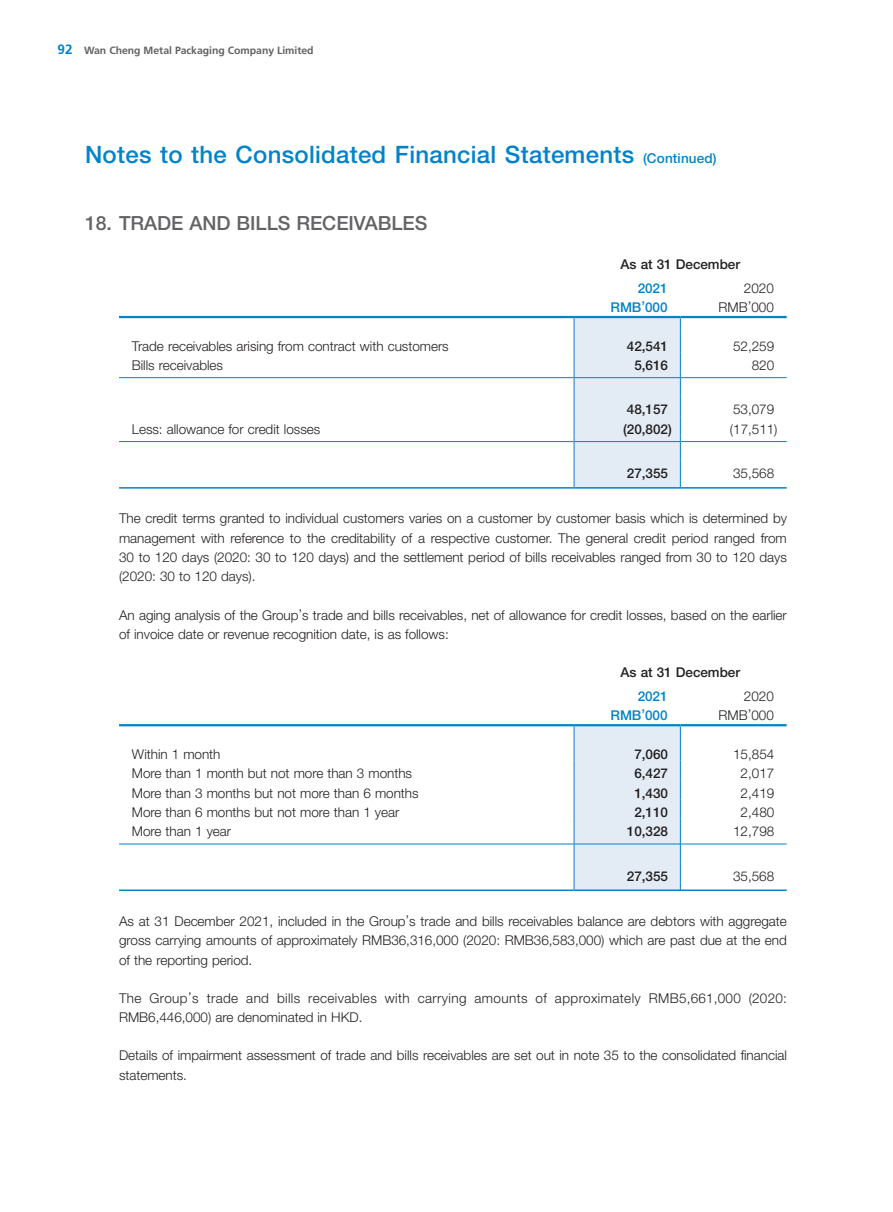
<style>
.page{position:relative;width:893px;height:1212px;background:#fff}
.page>*{position:absolute;margin:0;border:0;box-sizing:border-box;transform-origin:0 0}
.t1{font:500 24px "Helvetica Neue LT Std";letter-spacing:.01em;color:#0083ca}
.t2{font:500 19.5px "Helvetica Neue LT Std";color:#636366}
.t3{font:300 13.5px/19.4px "Helvetica Neue LT Std";color:#231f20;text-align:justify}
.t4{font:300 13.5px/19.4px "Helvetica Neue LT Std";letter-spacing:.03em;color:#231f20}
.t5{font:500 13.5px "Helvetica Neue LT Std";color:#231f20}
.t6{font:500 13.5px "Helvetica Neue LT Std";color:#0083ca}
.t7{font:700 10.5px "Frutiger LT Std";letter-spacing:-.005em;color:#636366}
.s1{font-size:13.5px;color:#0083ca}
.s2{font-size:13.5px}
</style>
<div class="page">
<svg style="left:119px;top:315px;width:668px;height:172px"></svg>
<hr style="left:574px;top:314px;width:106px;height:4px;background:#f6fafd">
<div style="left:574px;top:318px;width:107px;height:171px;background:#e3ebf4"></div>
<hr style="left:119px;top:316px;width:455px;height:2px;background:#0083ca">
<hr style="left:574px;top:316px;width:106px;height:2px;background:#0083ca">
<hr style="left:680px;top:316px;width:107px;height:2px;background:#0083ca">
<hr style="left:119px;top:377px;width:455px;height:1px;background:#0083ca">
<hr style="left:574px;top:377px;width:106px;height:1px;background:#0083ca">
<hr style="left:681px;top:377px;width:106px;height:1px;background:#0083ca">
<hr style="left:119px;top:441px;width:455px;height:1px;background:#0083ca">
<hr style="left:574px;top:441px;width:106px;height:1px;background:#0083ca">
<hr style="left:681px;top:441px;width:106px;height:1px;background:#0083ca">
<hr style="left:119px;top:487px;width:455px;height:2px;background:#0083ca">
<hr style="left:574px;top:487px;width:106px;height:2px;background:#0083ca">
<hr style="left:681px;top:487px;width:106px;height:2px;background:#0083ca">
<svg style="left:119px;top:726px;width:668px;height:163px"></svg>
<div style="left:574px;top:726px;width:107px;height:165px;background:#e3ebf4"></div>
<hr style="left:119px;top:724px;width:455px;height:2px;background:#0083ca">
<hr style="left:574px;top:724px;width:106px;height:2px;background:#0083ca">
<hr style="left:680px;top:724px;width:107px;height:2px;background:#0083ca">
<hr style="left:119px;top:843px;width:455px;height:1px;background:#0083ca">
<hr style="left:574px;top:843px;width:106px;height:1px;background:#0083ca">
<hr style="left:681px;top:843px;width:106px;height:1px;background:#0083ca">
<hr style="left:119px;top:889px;width:455px;height:2px;background:#0083ca">
<hr style="left:574px;top:889px;width:106px;height:2px;background:#0083ca">
<hr style="left:681px;top:889px;width:106px;height:2px;background:#0083ca">
<p class="t7" style="left:57px;top:44px;width:258px"><span class="s1">92</span> Wan Cheng Metal Packaging Company Limited</p>
<h1 class="t1" style="left:85px;top:140px;width:633px">Notes to the Consolidated Financial Statements <span class="s2">(Continued)</span></h1>
<h2 class="t2" style="left:85px;top:211px;width:344px">18. TRADE AND BILLS RECEIVABLES</h2>
<p class="t5" style="left:621px;top:256px;width:121px">As at 31 December</p>
<p class="t6" style="left:638px;top:280px;width:31px">2021</p>
<p class="t3" style="left:744px;top:278px;width:31px">2020</p>
<p class="t6" style="left:610px;top:299px;width:59px">RMB’000</p>
<p class="t3" style="left:719px;top:297px;width:57px">RMB’000</p>
<p class="t3" style="left:132px;top:336px;width:318px">Trade receivables arising from contract with customers</p>
<p class="t5" style="left:627px;top:338px;width:43px">42,541</p>
<p class="t3" style="left:733px;top:336px;width:43px">52,259</p>
<p class="t3" style="left:132px;top:355px;width:93px">Bills receivables</p>
<p class="t5" style="left:634px;top:357px;width:35px">5,616</p>
<p class="t3" style="left:752px;top:355px;width:24px">820</p>
<p class="t5" style="left:627px;top:402px;width:43px">48,157</p>
<p class="t3" style="left:733px;top:400px;width:43px">53,079</p>
<p class="t3" style="left:132px;top:419px;width:190px">Less: allowance for credit losses</p>
<p class="t5" style="left:623px;top:421px;width:50px">(20,802)</p>
<p class="t3" style="left:730px;top:419px;width:49px">(17,511)</p>
<p class="t5" style="left:627px;top:465px;width:43px">27,355</p>
<p class="t3" style="left:733px;top:464px;width:43px">35,568</p>
<p class="t3" style="left:119px;top:508px;width:669px">The credit terms granted to individual customers varies on a customer by customer basis which is determined by management with reference to the creditability of a respective customer. The general credit period ranged from 30 to 120 days (2020: 30 to 120 days) and the settlement period of bills receivables ranged from 30 to 120 days (2020: 30 to 120 days).</p>
<p class="t3" style="left:119px;top:605px;width:669px">An aging analysis of the Group’s trade and bills receivables, net of allowance for credit losses, based on the earlier of invoice date or revenue recognition date, is as follows:</p>
<p class="t5" style="left:621px;top:664px;width:121px">As at 31 December</p>
<p class="t6" style="left:638px;top:688px;width:31px">2021</p>
<p class="t3" style="left:744px;top:686px;width:31px">2020</p>
<p class="t6" style="left:610px;top:707px;width:59px">RMB’000</p>
<p class="t3" style="left:719px;top:705px;width:57px">RMB’000</p>
<p class="t3" style="left:132px;top:744px;width:90px">Within 1 month</p>
<p class="t5" style="left:634px;top:746px;width:35px">7,060</p>
<p class="t3" style="left:733px;top:744px;width:43px">15,854</p>
<p class="t3" style="left:132px;top:763px;width:282px">More than 1 month but not more than 3 months</p>
<p class="t5" style="left:634px;top:765px;width:35px">6,427</p>
<p class="t3" style="left:741px;top:763px;width:35px">2,017</p>
<p class="t3" style="left:132px;top:783px;width:288px">More than 3 months but not more than 6 months</p>
<p class="t5" style="left:634px;top:785px;width:35px">1,430</p>
<p class="t3" style="left:741px;top:783px;width:35px">2,419</p>
<p class="t3" style="left:132px;top:802px;width:269px">More than 6 months but not more than 1 year</p>
<p class="t5" style="left:634px;top:804px;width:35px">2,110</p>
<p class="t3" style="left:741px;top:802px;width:35px">2,480</p>
<p class="t3" style="left:132px;top:821px;width:101px">More than 1 year</p>
<p class="t5" style="left:627px;top:823px;width:43px">10,328</p>
<p class="t3" style="left:733px;top:821px;width:43px">12,798</p>
<p class="t5" style="left:627px;top:868px;width:43px">27,355</p>
<p class="t3" style="left:733px;top:866px;width:43px">35,568</p>
<p class="t3" style="left:119px;top:911px;width:669px">As at 31 December 2021, included in the Group’s trade and bills receivables balance are debtors with aggregate gross carrying amounts of approximately RMB36,316,000 (2020: RMB36,583,000) which are past due at the end of the reporting period.</p>
<p class="t4" style="left:119px;top:988px;width:669px">The Group’s trade and bills receivables with carrying amounts of approximately RMB5,661,000 (2020:<br>RMB6,446,000) are denominated in HKD.</p>
<p class="t3" style="left:119px;top:1045px;width:669px">Details of impairment assessment of trade and bills receivables are set out in note 35 to the consolidated financial statements.</p>
</div>
